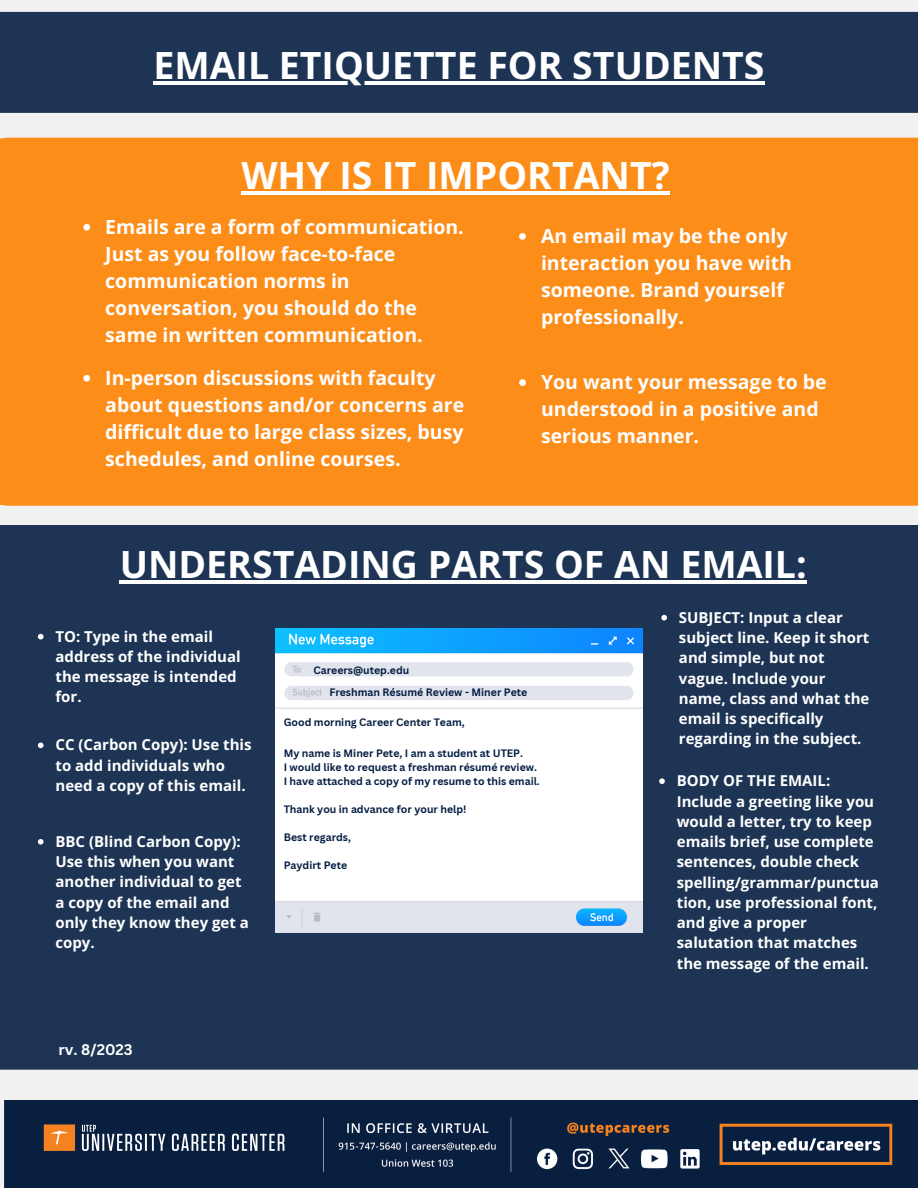
<style>
.page{position:relative;width:918px;height:1188px;background:#f1f1f1}
.page>*{position:absolute;margin:0;border:0;box-sizing:border-box;transform-origin:0 0}
.t1{font:700 37.5px "Open Sans";color:#fff}
.t2{font:700 19.5px/27px "Open Sans";color:#fff}
.t3{font:700 15px/20.2px "Open Sans";color:#fff}
.t4{font:700 15px "Canva Sans";color:#fff}
.t5{font:700 10.5px "Canva Sans";color:#041e42}
</style>
<div class="page">
<div style="left:0;top:525px;width:918px;height:545px;background:#1d3454"></div>
<div style="left:0;top:138px;width:918px;height:368px;background:#fd8d19"></div>
<div style="left:0;top:12px;width:918px;height:101px;background:#1d3454"></div>
<img style="left:276px;top:629px;width:366px;height:304px">
<img style="left:4px;top:1100px;width:914px;height:88px">
<hr style="left:153px;top:81px;width:612px;height:3px;background:#fff">
<hr style="left:241px;top:191px;width:429px;height:4px;background:#fff">
<hr style="left:120px;top:581px;width:687px;height:3px;background:#fff">
<svg style="left:83px;top:224px;width:7px;height:7px"></svg>
<svg style="left:83px;top:375px;width:7px;height:7px"></svg>
<svg style="left:519px;top:379px;width:7px;height:7px"></svg>
<svg style="left:519px;top:233px;width:7px;height:7px"></svg>
<svg style="left:38px;top:634px;width:6px;height:5px"></svg>
<svg style="left:38px;top:743px;width:6px;height:5px"></svg>
<svg style="left:38px;top:839px;width:6px;height:6px"></svg>
<svg style="left:661px;top:615px;width:6px;height:6px"></svg>
<svg style="left:659px;top:778px;width:6px;height:6px"></svg>
<p class="t1" style="left:153px;top:39px;width:613px">EMAIL ETIQUETTE FOR STUDENTS</p>
<p class="t1" style="left:241px;top:149px;width:430px">WHY IS IT IMPORTANT?</p>
<p class="t2" style="left:105px;top:213px;width:360px">Emails are a form of communication.<br>Just as you follow face-to-face communication norms in conversation, you should do the same in written communication.</p>
<p class="t2" style="left:105px;top:364px;width:360px">In-person discussions with faculty about questions and/or concerns are difficult due to large class sizes, busy schedules, and online courses.</p>
<p class="t2" style="left:541px;top:368px;width:287px">You want your message to be understood in a positive and serious manner.</p>
<p class="t2" style="left:541px;top:222px;width:252px">An email may be the only interaction you have with someone. Brand yourself professionally.</p>
<p class="t1" style="left:120px;top:538px;width:689px">UNDERSTADING PARTS OF AN EMAIL:</p>
<p class="t3" style="left:56px;top:626px;width:187px">TO: Type in the email address of the individual the message is intended for.</p>
<p class="t3" style="left:56px;top:734px;width:198px">CC (Carbon Copy): Use this to add individuals who need a copy of this email.</p>
<p class="t3" style="left:56px;top:831px;width:195px">BBC (Blind Carbon Copy):<br>Use this when you want another individual to get a copy of the email and only they know they get a copy.</p>
<p class="t5" style="left:313px;top:663px;width:97px">Careers@utep.edu</p>
<p class="t5" style="left:329px;top:684px;width:200px">Freshman Résumé Review - Miner Pete</p>
<p class="t5" style="left:284px;top:714px;width:183px">Good morning Career Center Team,</p>
<p class="t5" style="left:284px;top:745px;width:241px">My name is Miner Pete, I am a student at UTEP.</p>
<p class="t5" style="left:284px;top:759px;width:255px">I would like to request a freshman résumé review.</p>
<p class="t5" style="left:284px;top:773px;width:258px">I have attached a copy of my resume to this email.</p>
<p class="t5" style="left:284px;top:801px;width:184px">Thank you in advance for your help!</p>
<p class="t5" style="left:284px;top:829px;width:69px">Best regards,</p>
<p class="t5" style="left:284px;top:857px;width:65px">Paydirt Pete</p>
<p class="t4" style="left:59px;top:1039px;width:76px">rv. 8/2023</p>
<p class="t3" style="left:679px;top:607px;width:192px">SUBJECT: Input a clear subject line. Keep it short and simple, but not vague. Include your name, class and what the email is specifically regarding in the subject.</p>
<p class="t3" style="left:677px;top:770px;width:204px">BODY OF THE EMAIL:<br>Include a greeting like you would a letter, try to keep emails brief, use complete sentences, double check spelling/grammar/punctua tion, use professional font, and give a proper salutation that matches the message of the email.</p>
</div>
